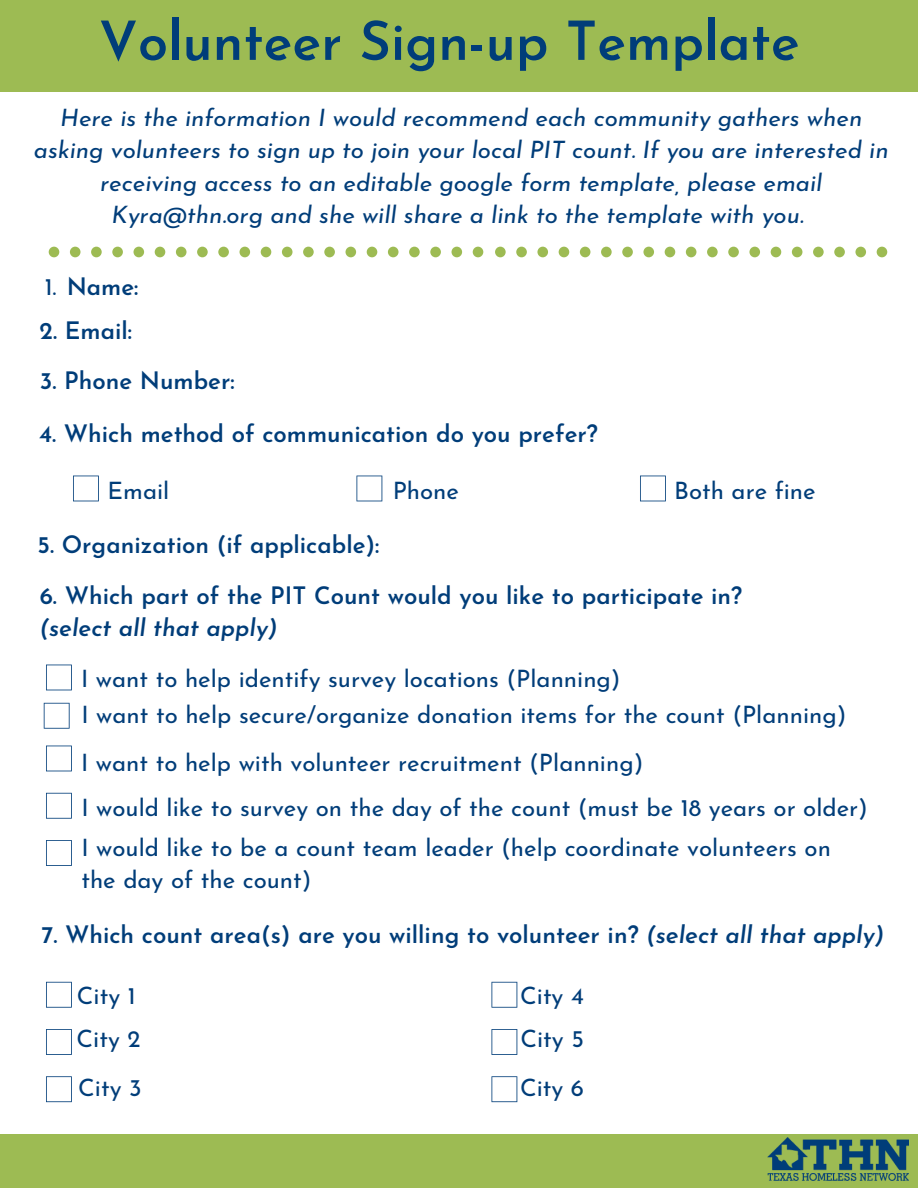
<style>
.page{position:relative;width:918px;height:1188px;background:#fff}
.page>*{position:absolute;margin:0;border:0;box-sizing:border-box;transform-origin:0 0}
.t1{font:600 54px "Josefin Sans";color:#003d79}
.t2{font:24px/42.8px "Josefin Sans";color:#003d79}
.t3{font:italic 24px/32.7px "Josefin Sans";color:#003d79;text-align:center}
.t4{font:600 24px "Josefin Sans";color:#003d79}
.t5{font:italic 600 24px "Josefin Sans";color:#003d79}
.s1{font-weight:400}
.s2{font-style:italic}
</style>
<div class="page">
<svg style="left:44px;top:703px;width:26px;height:26px"></svg>
<svg style="left:46px;top:746px;width:26px;height:25px"></svg>
<svg style="left:46px;top:665px;width:26px;height:25px"></svg>
<svg style="left:46px;top:793px;width:26px;height:26px"></svg>
<svg style="left:46px;top:982px;width:26px;height:26px"></svg>
<svg style="left:46px;top:840px;width:26px;height:26px"></svg>
<svg style="left:46px;top:1029px;width:26px;height:26px"></svg>
<div style="left:0;top:1134px;width:918px;height:54px;background:#9dbb53"></div>
<svg style="left:46px;top:1076px;width:26px;height:26px"></svg>
<svg style="left:491px;top:982px;width:26px;height:26px"></svg>
<svg style="left:491px;top:1029px;width:26px;height:26px"></svg>
<svg style="left:491px;top:1076px;width:26px;height:26px"></svg>
<svg style="left:73px;top:476px;width:26px;height:25px"></svg>
<svg style="left:356px;top:476px;width:26px;height:25px"></svg>
<svg style="left:640px;top:476px;width:26px;height:25px"></svg>
<img style="left:768px;top:1138px;width:141px;height:43px">
<div style="left:0;top:0;width:918px;height:92px;background:#9dbb53"></div>
<svg style="left:49px;top:247px;width:434px;height:10px"></svg>
<svg style="left:495px;top:247px;width:393px;height:10px"></svg>
<h1 class="t1" style="left:99px;top:19px;width:702px">Volunteer Sign-up Template</h1>
<p class="t3" style="left:34px;top:103px;width:856px">Here is the information I would recommend each community gathers when asking volunteers to sign up to join your local PIT count. If you are interested in receiving access to an editable google form template, please email Kyra@thn.org and she will share a link to the template with you.</p>
<p class="t4" style="left:45px;top:277px;width:95px"><span class="s1">1.</span> Name:</p>
<p class="t4" style="left:40px;top:321px;width:94px">2. Email:</p>
<p class="t4" style="left:40px;top:371px;width:196px">3. Phone Number:</p>
<p class="t4" style="left:39px;top:424px;width:560px">4. Which method of communication do you prefer?</p>
<p class="t2" style="left:108px;top:472px;width:63px">Email</p>
<p class="t2" style="left:393px;top:472px;width:68px">Phone</p>
<p class="t2" style="left:674px;top:472px;width:143px">Both are fine</p>
<p class="t4" style="left:38px;top:535px;width:343px">5. Organization (if applicable):</p>
<p class="t4" style="left:40px;top:586px;width:704px">6. Which part of the PIT Count would you like to participate in?</p>
<p class="t5" style="left:40px;top:618px;width:239px">(select all that apply)</p>
<p class="t2" style="left:81px;top:660px;width:541px">I want to help identify survey locations (Planning)</p>
<p class="t2" style="left:81px;top:696px;width:767px">I want to help secure/organize donation items for the count (Planning)</p>
<p class="t2" style="left:81px;top:744px;width:564px">I want to help with volunteer recruitment (Planning)</p>
<p class="t2" style="left:81px;top:791px;width:788px;line-height:39.5px">I would like to survey on the day of the count (must be 18 years or older)<br>I would like to be a count team leader (help coordinate volunteers on</p>
<p class="t2" style="left:81px;top:861px;width:232px">the day of the count)</p>
<p class="t4" style="left:41px;top:925px;width:844px">7. Which count area(s) are you willing to volunteer in? <span class="s2">(select all that apply)</span></p>
<p class="t2" style="left:77px;top:977px;width:65px">City 1<br>City 2</p>
<p class="t2" style="left:78px;top:1068px;width:65px">City 3</p>
<p class="t2" style="left:520px;top:977px;width:65px">City 4<br>City 5</p>
<p class="t2" style="left:520px;top:1068px;width:65px">City 6</p>
</div>
